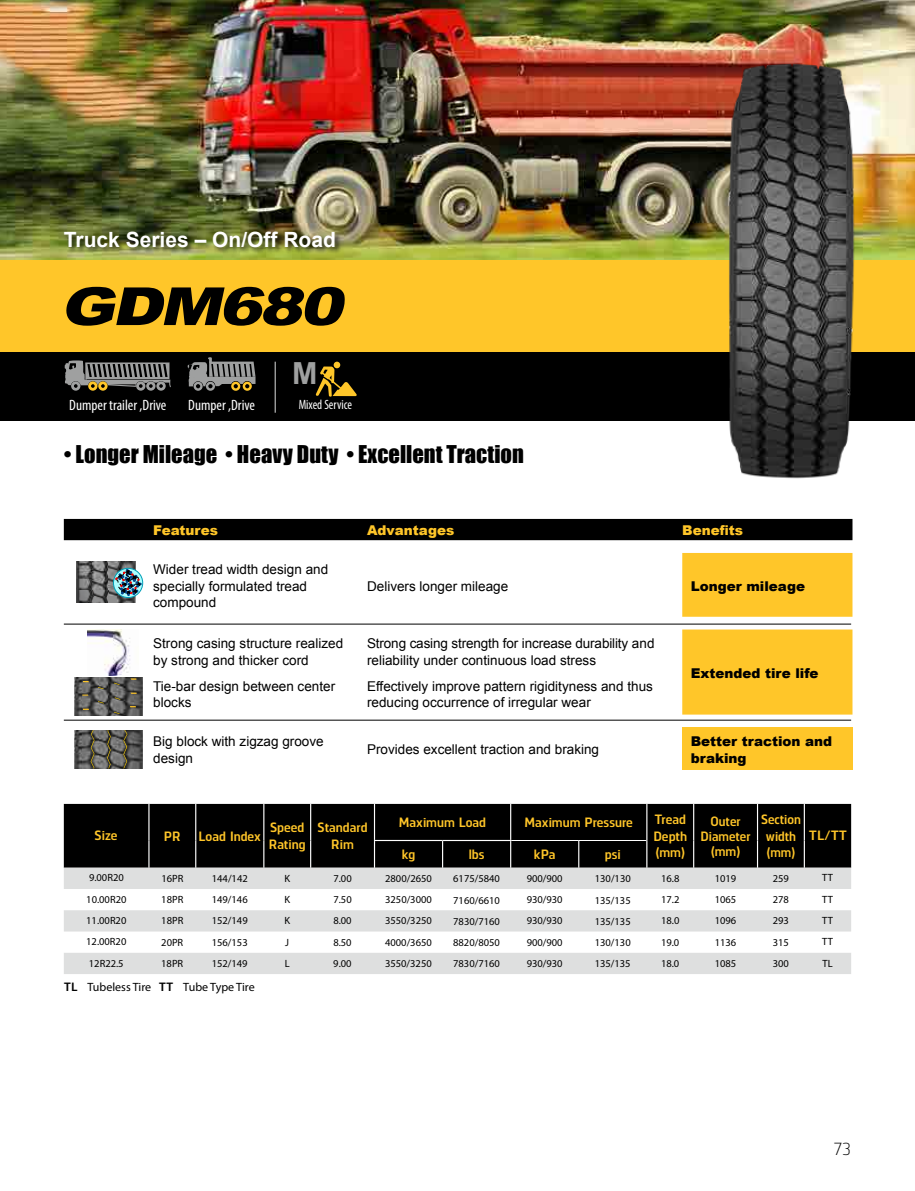
<style>
.page{position:relative;width:915px;height:1191px;background:#fff}
.page>*{position:absolute;margin:0;border:0;box-sizing:border-box;transform-origin:0 0}
.t1{font:italic 900 52.5px "Arial";color:#000;scale:1.25 1}
.t2{font:700 30.45px "Arial";color:#9fa0a0}
.t3{font:22.5px "Impact";color:#000}
.t4{font:700 21px "Arial";color:#fff}
.t5{font:18px "Norpeth";color:#000}
.t6{font:condensed 15px "Myriad Pro";color:#fff}
.t7{font:13.5px/16.2px "Arial";color:#000}
.t8{font:700 13.5px/16.2px "Norpeth";color:#ffc629}
.t9{font:900 13.5px/16.2px "Arial";color:#000}
.t10{font:700 13.5px/15px "Norpeth";color:#ffc629;text-align:center;scale:.94 1}
.t11{font:900 13.5px "Arial";color:#ffc629}
.t12{font:condensed 13.5px "Myriad Pro";color:#fff;scale:.93 1}
.t13{font:12px "Myriad Pro";color:#000}
.t14{font:10.5px "Myriad Pro";color:#000}
.s1{font-family:"Norpeth";font-weight:700}
</style>
<div class="page">
<div style="left:0;top:352px;width:914px;height:69px;background:#000"></div>
<div style="left:0;top:258px;width:914px;height:94px;background:#ffc629"></div>
<div style="left:64px;top:519px;width:788px;height:21px;background:#000"></div>
<svg style="left:682px;top:553px;width:170px;height:161px;background:#fec938"></svg>
<div style="left:682px;top:727px;width:170px;height:43px;background:#ffc629"></div>
<img style="left:0;top:0;width:914px;height:259px">
<img style="left:699px;top:50px;width:160px;height:429px">
<hr style="left:275px;top:362px;width:1px;height:51px;background:#dcdddd">
<div style="left:333px;top:362px;width:7px;height:6px;background:#ffc629;border-radius:50%"></div>
<svg style="left:315px;top:366px;width:42px;height:31px"></svg>
<div style="left:64px;top:804px;width:786px;height:63px;background:#000"></div>
<svg style="left:64px;top:867px;width:786px;height:107px;fill:#dedfdf"></svg>
<hr style="left:803px;top:804px;width:1px;height:36px;background:#fff">
<svg style="left:803px;top:840px;width:1px;height:27px"></svg>
<hr style="left:148px;top:804px;width:1px;height:36px;background:#fff">
<svg style="left:148px;top:840px;width:1px;height:27px"></svg>
<hr style="left:195px;top:804px;width:1px;height:36px;background:#fff">
<svg style="left:195px;top:840px;width:1px;height:27px"></svg>
<hr style="left:263px;top:804px;width:1px;height:36px;background:#fff">
<svg style="left:263px;top:840px;width:1px;height:27px"></svg>
<hr style="left:310px;top:804px;width:1px;height:36px;background:#fff">
<svg style="left:310px;top:840px;width:1px;height:27px"></svg>
<hr style="left:374px;top:804px;width:1px;height:36px;background:#fff">
<hr style="left:692px;top:804px;width:2px;height:36px;background:#fff">
<hr style="left:692px;top:840px;width:2px;height:27px;background:#fff">
<hr style="left:756px;top:804px;width:1px;height:36px;background:#fff">
<svg style="left:756px;top:840px;width:1px;height:27px"></svg>
<div style="left:374px;top:840px;width:273px;height:27px;background:#000"></div>
<hr style="left:510px;top:804px;width:1px;height:36px;background:#fff">
<hr style="left:646px;top:804px;width:1px;height:36px;background:#fff">
<hr style="left:511px;top:840px;width:67px;height:1px;background:#fff">
<hr style="left:578px;top:840px;width:68px;height:1px;background:#fff">
<div style="left:63px;top:230px;width:279px;height:24px;background:#000;opacity:.75"></div>
<hr style="left:64px;top:624px;width:786px;height:1px;background:#000">
<hr style="left:64px;top:720px;width:786px;height:1px;background:#000">
<img style="left:77px;top:562px;width:59px;height:40px">
<div style="left:113px;top:568px;width:30px;height:30px;border:1px solid #009db6;border-radius:50%"></div>
<svg style="left:115px;top:569px;width:27px;height:27px"></svg>
<img style="left:75px;top:677px;width:68px;height:38px">
<svg style="left:98px;top:687px;width:6px;height:2px"></svg>
<svg style="left:114px;top:682px;width:5px;height:3px"></svg>
<svg style="left:98px;top:701px;width:6px;height:2px"></svg>
<svg style="left:130px;top:692px;width:6px;height:2px"></svg>
<svg style="left:83px;top:708px;width:6px;height:2px"></svg>
<svg style="left:65px;top:360px;width:106px;height:31px"></svg>
<svg style="left:188px;top:357px;width:67px;height:34px"></svg>
<img style="left:87px;top:629px;width:44px;height:46px">
<img style="left:75px;top:730px;width:68px;height:38px">
<svg style="left:91px;top:730px;width:3px;height:38px"></svg>
<svg style="left:107px;top:730px;width:4px;height:38px"></svg>
<svg style="left:123px;top:730px;width:4px;height:38px"></svg>
<h3 class="t4" style="left:64px;top:225px;width:273px">Truck Series – On/Off Road</h3>
<h1 class="t1" style="left:60px;top:268px;width:240px">GDM680</h1>
<p class="t6" style="left:69px;top:396px;width:99px">Dumper trailer ,Drive</p>
<p class="t6" style="left:188px;top:396px;width:68px">Dumper ,Drive</p>
<h2 class="t2" style="left:292px;top:353px;width:27px">M</h2>
<p class="t12" style="left:298px;top:396px;width:59px">Mixed Service</p>
<h3 class="t3" style="left:64px;top:436px;width:461px">• Longer Mileage • Heavy Duty • Excellent Traction</h3>
<p class="t11" style="left:153px;top:521px;width:66px">Features</p>
<p class="t11" style="left:367px;top:521px;width:89px">Advantages</p>
<p class="t11" style="left:682px;top:521px;width:62px">Benefits</p>
<p class="t7" style="left:153px;top:562px;width:176px">Wider tread width design and specially formulated tread compound</p>
<p class="t7" style="left:367px;top:578px;width:143px">Delivers longer mileage</p>
<p class="t9" style="left:690px;top:577px;width:116px">Longer mileage</p>
<p class="t7" style="left:153px;top:636px;width:191px">Strong casing structure realized by strong and thicker cord</p>
<p class="t7" style="left:367px;top:636px;width:289px">Strong casing strength for increase durability and reliability under continuous load stress</p>
<p class="t9" style="left:690px;top:664px;width:129px">Extended tire life</p>
<p class="t7" style="left:153px;top:678px;width:183px">Tie-bar design between center blocks</p>
<p class="t7" style="left:367px;top:678px;width:287px">Effectively improve pattern rigidityness and thus reducing occurrence of irregular wear</p>
<p class="t7" style="left:153px;top:733px;width:172px">Big block with zigzag groove design</p>
<p class="t7" style="left:367px;top:741px;width:233px">Provides excellent traction and braking</p>
<p class="t9" style="left:690px;top:733px;width:143px">Better traction and braking</p>
<p class="t8" style="left:95px;top:826px;width:25px">Size</p>
<p class="t8" style="left:164px;top:826px;width:18px">PR</p>
<p class="t8" style="left:198px;top:826px;width:64px">Load Index</p>
<p class="t8" style="left:269px;top:818px;width:38px">Speed<br>Rating</p>
<p class="t8" style="left:317px;top:818px;width:52px;text-align:center">Standard<br>Rim</p>
<p class="t8" style="left:399px;top:812px;width:89px">Maximum Load</p>
<p class="t8" style="left:524px;top:813px;width:110px">Maximum Pressure</p>
<p class="t8" style="left:653px;top:810px;width:35px;text-align:justify">Tread Depth (mm)</p>
<p class="t10" style="left:700px;top:812px;width:55px">Outer<br>Diameter (mm)</p>
<p class="t10" style="left:760px;top:810px;width:44px;line-height:16.2px">Section width (mm)</p>
<p class="t8" style="left:401px;top:845px;width:15px">kg</p>
<p class="t8" style="left:468px;top:845px;width:17px">lbs</p>
<p class="t8" style="left:534px;top:845px;width:23px">kPa</p>
<p class="t8" style="left:604px;top:845px;width:17px">psi</p>
<p class="t8" style="left:808px;top:826px;width:40px">TL/TT</p>
<p class="t14" style="left:89px;top:871px;width:36px">9.00R20</p>
<p class="t14" style="left:161px;top:872px;width:24px">16PR</p>
<p class="t14" style="left:212px;top:872px;width:37px">144/142</p>
<p class="t14" style="left:284px;top:872px;width:7px">K</p>
<p class="t14" style="left:333px;top:872px;width:20px">7.00</p>
<p class="t14" style="left:385px;top:872px;width:48px">2800/2650</p>
<p class="t14" style="left:453px;top:872px;width:48px">6175/5840</p>
<p class="t14" style="left:526px;top:872px;width:37px">900/900</p>
<p class="t14" style="left:594px;top:872px;width:37px">130/130</p>
<p class="t14" style="left:661px;top:872px;width:20px">16.8</p>
<p class="t14" style="left:714px;top:872px;width:23px">1019</p>
<p class="t14" style="left:772px;top:872px;width:18px">259</p>
<p class="t14" style="left:822px;top:871px;width:12px">TT</p>
<p class="t14" style="left:86px;top:892px;width:42px">10.00R20</p>
<p class="t14" style="left:161px;top:893px;width:24px">18PR</p>
<p class="t14" style="left:212px;top:893px;width:37px">149/146</p>
<p class="t14" style="left:284px;top:893px;width:7px">K</p>
<p class="t14" style="left:333px;top:893px;width:20px">7.50</p>
<p class="t14" style="left:385px;top:893px;width:48px">3250/3000</p>
<p class="t14" style="left:453px;top:893px;width:48px">7160/6610</p>
<p class="t14" style="left:526px;top:893px;width:37px">930/930</p>
<p class="t14" style="left:594px;top:893px;width:37px">135/135</p>
<p class="t14" style="left:660px;top:893px;width:20px">17.2</p>
<p class="t14" style="left:714px;top:893px;width:23px">1065</p>
<p class="t14" style="left:772px;top:893px;width:18px">278</p>
<p class="t14" style="left:822px;top:892px;width:12px">TT</p>
<p class="t14" style="left:86px;top:914px;width:42px">11.00R20</p>
<p class="t14" style="left:161px;top:914px;width:24px">18PR</p>
<p class="t14" style="left:212px;top:914px;width:37px">152/149</p>
<p class="t14" style="left:284px;top:914px;width:7px">K</p>
<p class="t14" style="left:333px;top:914px;width:20px">8.00</p>
<p class="t14" style="left:385px;top:914px;width:48px">3550/3250</p>
<p class="t14" style="left:453px;top:914px;width:48px">7830/7160</p>
<p class="t14" style="left:526px;top:914px;width:37px">930/930</p>
<p class="t14" style="left:594px;top:914px;width:37px">135/135</p>
<p class="t14" style="left:660px;top:914px;width:20px">18.0</p>
<p class="t14" style="left:714px;top:914px;width:23px">1096</p>
<p class="t14" style="left:772px;top:914px;width:18px">293</p>
<p class="t14" style="left:822px;top:914px;width:12px">TT</p>
<p class="t14" style="left:86px;top:935px;width:42px">12.00R20</p>
<p class="t14" style="left:161px;top:935px;width:24px">20PR</p>
<p class="t14" style="left:212px;top:935px;width:37px">156/153</p>
<p class="t14" style="left:285px;top:935px;width:5px">J</p>
<p class="t14" style="left:333px;top:935px;width:20px">8.50</p>
<p class="t14" style="left:385px;top:935px;width:48px">4000/3650</p>
<p class="t14" style="left:453px;top:936px;width:48px">8820/8050</p>
<p class="t14" style="left:526px;top:935px;width:37px">900/900</p>
<p class="t14" style="left:594px;top:936px;width:37px">130/130</p>
<p class="t14" style="left:660px;top:935px;width:20px">19.0</p>
<p class="t14" style="left:714px;top:935px;width:23px">1136</p>
<p class="t14" style="left:772px;top:935px;width:18px">315</p>
<p class="t14" style="left:822px;top:935px;width:12px">TT</p>
<p class="t14" style="left:89px;top:956px;width:36px">12R22.5</p>
<p class="t14" style="left:161px;top:957px;width:24px">18PR</p>
<p class="t14" style="left:212px;top:957px;width:37px">152/149</p>
<p class="t14" style="left:284px;top:957px;width:6px">L</p>
<p class="t14" style="left:333px;top:957px;width:20px">9.00</p>
<p class="t14" style="left:385px;top:957px;width:48px">3550/3250</p>
<p class="t14" style="left:453px;top:957px;width:48px">7830/7160</p>
<p class="t14" style="left:526px;top:957px;width:37px">930/930</p>
<p class="t14" style="left:594px;top:957px;width:37px">135/135</p>
<p class="t14" style="left:660px;top:957px;width:20px">18.0</p>
<p class="t14" style="left:714px;top:957px;width:23px">1085</p>
<p class="t14" style="left:772px;top:957px;width:18px">300</p>
<p class="t14" style="left:822px;top:956px;width:12px">TL</p>
<p class="t13" style="left:64px;top:979px;width:192px"><span class="s1">TL</span> Tubeless Tire <span class="s1">TT</span> Tube Type Tire</p>
<h3 class="t5" style="left:833px;top:1137px;width:19px">73</h3>
</div>
